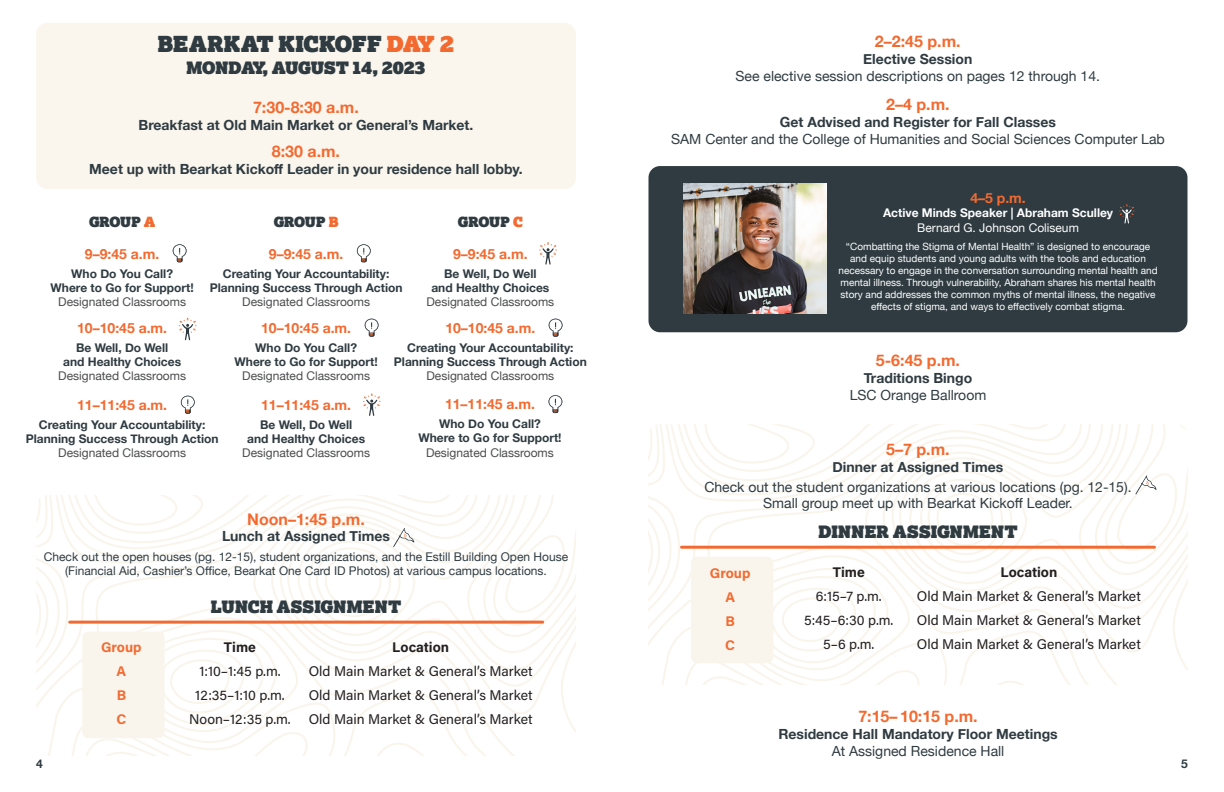
<style>
.page{position:relative;width:1224px;height:792px;background:#fff}
.page>*{position:absolute;margin:0;border:0;box-sizing:border-box;transform-origin:0 0}
.t1{font:22px "Lexia Advertising";letter-spacing:.015em;color:#2f3b41}
.t2{font:17px "Lexia Advertising";letter-spacing:.02em;color:#2f3b41}
.t3{font:17px "Lexia Advertising";letter-spacing:-.015em;color:#2f3b41}
.t4{font:700 16px "Helvetica Neue";color:#f26a30}
.t5{font:14px "Helvetica Neue";color:#2f3b41}
.t6{font:14px "Acumin Pro";color:#231f20}
.t7{font:700 14px "Helvetica Neue";color:#2f3b41}
.t8{font:700 14px "Helvetica Neue";color:#f26a30}
.t9{font:700 14px "Acumin Pro";color:#231f20}
.t10{font:14px "Lexia Advertising";letter-spacing:-.01em;color:#2f3b41}
.t11{font:700 14px "Acumin Pro";color:#f26a30}
.t12{font:700 12px "Helvetica Neue";color:#2f3b41}
.t13{font:12px "Helvetica Neue";color:#4b4c4d}
.t14{font:12px "Helvetica Neue";color:#2f3b41}
.t15{font:700 12px "Helvetica Neue";color:#fff}
.t16{font:12px "Helvetica Neue";color:#fff}
.t17{font:10px/12px "Helvetica Neue";color:#fff;text-align:center}
.s1{color:#f26a30}
</style>
<div class="page">
<svg style="left:36px;top:495px;width:540px;height:261px"></svg>
<svg style="left:393px;top:528px;width:21px;height:19px"></svg>
<div style="left:36px;top:23px;width:540px;height:166px;background:#faf6ee;border-radius:12px"></div>
<svg style="left:648px;top:424px;width:540px;height:261px"></svg>
<div style="left:691px;top:557px;width:82px;height:106px;background:#f9f5ec;border-radius:6px"></div>
<div style="left:82px;top:632px;width:83px;height:106px;background:#f9f5ec;border-radius:6px"></div>
<hr style="left:70px;top:621px;width:473px;height:3px;background:#f26a30">
<svg style="left:173px;top:244px;width:14px;height:18px"></svg>
<svg style="left:357px;top:244px;width:14px;height:18px"></svg>
<svg style="left:179px;top:318px;width:18px;height:22px"></svg>
<svg style="left:363px;top:393px;width:18px;height:23px"></svg>
<svg style="left:539px;top:242px;width:18px;height:23px"></svg>
<div style="left:649px;top:166px;width:539px;height:166px;background:#2f3b41;border-radius:12px"></div>
<img style="left:683px;top:184px;width:144px;height:129px">
<svg style="left:365px;top:319px;width:14px;height:18px"></svg>
<svg style="left:548px;top:395px;width:14px;height:18px"></svg>
<svg style="left:549px;top:319px;width:14px;height:18px"></svg>
<svg style="left:181px;top:396px;width:14px;height:18px"></svg>
<svg style="left:1135px;top:475px;width:22px;height:19px"></svg>
<hr style="left:681px;top:546px;width:474px;height:3px;background:#f26a30">
<svg style="left:1119px;top:204px;width:16px;height:20px"></svg>
<p class="t1" style="left:158px;top:30px;width:298px">BEARKAT KICKOFF <span class="s1">DAY 2</span></p>
<p class="t3" style="left:187px;top:57px;width:240px">MONDAY, AUGUST 14, 2023</p>
<p class="t4" style="left:253px;top:95px;width:107px">7:30-8:30 a.m.</p>
<p class="t7" style="left:139px;top:114px;width:336px">Breakfast at Old Main Market or General’s Market.</p>
<p class="t4" style="left:272px;top:139px;width:70px">8:30 a.m.</p>
<p class="t7" style="left:89px;top:158px;width:435px">Meet up with Bearkat Kickoff Leader in your residence hall lobby.</p>
<p class="t4" style="left:875px;top:29px;width:87px">2–2:45 p.m.</p>
<p class="t7" style="left:863px;top:48px;width:111px">Elective Session</p>
<p class="t5" style="left:736px;top:66px;width:366px">See elective session descriptions on pages 12 through 14.</p>
<p class="t4" style="left:886px;top:92px;width:65px">2–4 p.m.</p>
<p class="t7" style="left:780px;top:111px;width:278px">Get Advised and Register for Fall Classes</p>
<p class="t5" style="left:671px;top:128px;width:495px">SAM Center and the College of Humanities and Social Sciences Computer Lab</p>
<p class="t8" style="left:970px;top:187px;width:57px">4–5 p.m.</p>
<p class="t15" style="left:883px;top:204px;width:232px">Active Minds Speaker | Abraham Sculley</p>
<p class="t16" style="left:917px;top:219px;width:163px">Bernard G. Johnson Coliseum</p>
<p class="t17" style="left:838px;top:241px;width:321px">“Combatting the Stigma of Mental Health” is designed to encourage and equip students and young adults with the tools and education necessary to engage in the conversation surrounding mental health and mental illness. Through vulnerability, Abraham shares his mental health story and addresses the common myths of mental illness, the negative effects of stigma, and ways to effectively combat stigma.</p>
<p class="t10" style="left:89px;top:213px;width:68px">GROUP <span class="s1">A</span></p>
<p class="t10" style="left:274px;top:213px;width:66px">GROUP <span class="s1">B</span></p>
<p class="t10" style="left:458px;top:213px;width:66px">GROUP <span class="s1">C</span></p>
<p class="t8" style="left:85px;top:243px;width:76px">9–9:45 a.m.</p>
<p class="t12" style="left:71px;top:264px;width:103px">Who Do You Call?</p>
<p class="t12" style="left:51px;top:278px;width:145px">Where to Go for Support!</p>
<p class="t13" style="left:58px;top:293px;width:129px">Designated Classrooms</p>
<p class="t8" style="left:77px;top:317px;width:91px">10–10:45 a.m.</p>
<p class="t12" style="left:76px;top:338px;width:94px">Be Well, Do Well</p>
<p class="t12" style="left:63px;top:352px;width:119px">and Healthy Choices</p>
<p class="t13" style="left:58px;top:367px;width:129px">Designated Classrooms</p>
<p class="t8" style="left:269px;top:243px;width:76px">9–9:45 a.m.</p>
<p class="t12" style="left:223px;top:264px;width:168px">Creating Your Accountability:</p>
<p class="t12" style="left:210px;top:278px;width:194px">Planning Success Through Action</p>
<p class="t13" style="left:242px;top:293px;width:129px">Designated Classrooms</p>
<p class="t8" style="left:453px;top:243px;width:76px">9–9:45 a.m.</p>
<p class="t12" style="left:444px;top:264px;width:94px">Be Well, Do Well</p>
<p class="t12" style="left:431px;top:278px;width:119px">and Healthy Choices</p>
<p class="t13" style="left:426px;top:293px;width:129px">Designated Classrooms</p>
<p class="t8" style="left:261px;top:317px;width:91px">10–10:45 a.m.</p>
<p class="t12" style="left:255px;top:338px;width:103px">Who Do You Call?</p>
<p class="t12" style="left:235px;top:352px;width:145px">Where to Go for Support!</p>
<p class="t13" style="left:242px;top:367px;width:129px">Designated Classrooms</p>
<p class="t8" style="left:445px;top:317px;width:91px">10–10:45 a.m.</p>
<p class="t12" style="left:407px;top:338px;width:168px">Creating Your Accountability:</p>
<p class="t12" style="left:394px;top:352px;width:194px">Planning Success Through Action</p>
<p class="t13" style="left:426px;top:367px;width:129px">Designated Classrooms</p>
<p class="t4" style="left:876px;top:348px;width:86px">5-6:45 p.m.</p>
<p class="t7" style="left:864px;top:367px;width:110px">Traditions Bingo</p>
<p class="t5" style="left:850px;top:384px;width:138px">LSC Orange Ballroom</p>
<p class="t8" style="left:445px;top:393px;width:91px">11–11:45 a.m.</p>
<p class="t12" style="left:439px;top:415px;width:103px">Who Do You Call?</p>
<p class="t12" style="left:418px;top:429px;width:145px">Where to Go for Support!</p>
<p class="t13" style="left:426px;top:444px;width:129px">Designated Classrooms</p>
<p class="t8" style="left:261px;top:394px;width:91px">11–11:45 a.m.</p>
<p class="t12" style="left:260px;top:415px;width:94px">Be Well, Do Well</p>
<p class="t12" style="left:247px;top:429px;width:119px">and Healthy Choices</p>
<p class="t13" style="left:242px;top:444px;width:129px">Designated Classrooms</p>
<p class="t8" style="left:77px;top:394px;width:91px">11–11:45 a.m.</p>
<p class="t12" style="left:39px;top:415px;width:168px">Creating Your Accountability:</p>
<p class="t12" style="left:26px;top:429px;width:194px">Planning Success Through Action</p>
<p class="t13" style="left:58px;top:444px;width:129px">Designated Classrooms</p>
<p class="t4" style="left:886px;top:437px;width:65px">5–7 p.m.</p>
<p class="t7" style="left:833px;top:456px;width:172px">Dinner at Assigned Times</p>
<p class="t5" style="left:704px;top:477px;width:429px">Check out the student organizations at various locations (pg. 12-15).</p>
<p class="t5" style="left:763px;top:493px;width:311px">Small group meet up with Bearkat Kickoff Leader.</p>
<p class="t4" style="left:247px;top:506px;width:119px">Noon–1:45 p.m.</p>
<p class="t7" style="left:222px;top:525px;width:169px">Lunch at Assigned Times</p>
<p class="t14" style="left:44px;top:548px;width:526px">Check out the open houses (pg. 12-15), student organizations, and the Estill Building Open House</p>
<p class="t14" style="left:65px;top:562px;width:483px">(Financial Aid, Cashier’s Office, Bearkat One Card ID Photos) at various campus locations.</p>
<p class="t2" style="left:819px;top:521px;width:201px">DINNER ASSIGNMENT</p>
<p class="t9" style="left:833px;top:563px;width:34px">Time</p>
<p class="t6" style="left:816px;top:587px;width:68px">6:15–7 p.m.</p>
<p class="t6" style="left:804px;top:611px;width:91px">5:45–6:30 p.m.</p>
<p class="t6" style="left:823px;top:635px;width:53px">5–6 p.m.</p>
<p class="t9" style="left:1000px;top:563px;width:58px">Location</p>
<p class="t6" style="left:917px;top:587px;width:225px">Old Main Market &amp; General’s Market</p>
<p class="t6" style="left:917px;top:611px;width:225px">Old Main Market &amp; General’s Market</p>
<p class="t6" style="left:917px;top:635px;width:225px">Old Main Market &amp; General’s Market</p>
<p class="t11" style="left:710px;top:564px;width:42px">Group</p>
<p class="t11" style="left:725px;top:588px;width:11px">A</p>
<p class="t11" style="left:725px;top:612px;width:11px">B</p>
<p class="t11" style="left:725px;top:636px;width:11px">C</p>
<p class="t2" style="left:211px;top:595px;width:192px">LUNCH ASSIGNMENT</p>
<p class="t9" style="left:224px;top:637px;width:34px">Time</p>
<p class="t6" style="left:199px;top:662px;width:83px">1:10–1:45 p.m.</p>
<p class="t6" style="left:195px;top:686px;width:91px">12:35–1:10 p.m.</p>
<p class="t6" style="left:189px;top:710px;width:103px">Noon–12:35 p.m.</p>
<p class="t9" style="left:392px;top:637px;width:58px">Location</p>
<p class="t6" style="left:309px;top:662px;width:225px">Old Main Market &amp; General’s Market</p>
<p class="t6" style="left:309px;top:686px;width:225px">Old Main Market &amp; General’s Market</p>
<p class="t6" style="left:309px;top:710px;width:225px">Old Main Market &amp; General’s Market</p>
<p class="t4" style="left:858px;top:704px;width:121px">7:15– 10:15 p.m.</p>
<p class="t7" style="left:778px;top:723px;width:281px">Residence Hall Mandatory Floor Meetings</p>
<p class="t5" style="left:832px;top:741px;width:174px">At Assigned Residence Hall</p>
<p class="t11" style="left:101px;top:637px;width:42px">Group</p>
<p class="t11" style="left:117px;top:661px;width:11px">A</p>
<p class="t11" style="left:117px;top:685px;width:11px">B</p>
<p class="t11" style="left:116px;top:709px;width:11px">C</p>
<p class="t12" style="left:36px;top:754px;width:8px">4</p>
<p class="t12" style="left:1181px;top:754px;width:8px">5</p>
</div>
